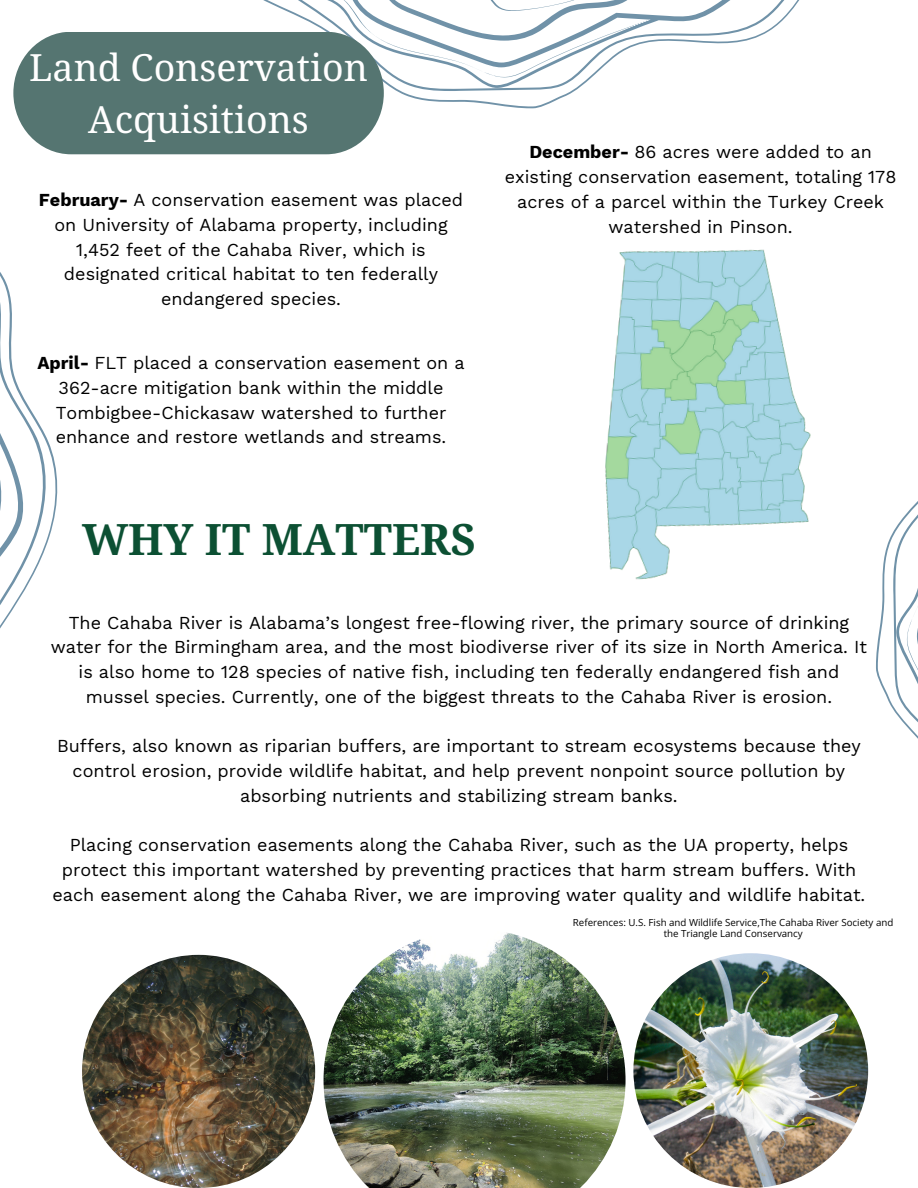
<style>
.page{position:relative;width:918px;height:1188px;background:#fff}
.page>*{position:absolute;margin:0;border:0;box-sizing:border-box;transform-origin:0 0}
.t1{font:700 43.35px "Noto Serif";color:#0c5033}
.t2{font:37.5px/51.8px "Noto Serif";color:#fff;text-align:center}
.t3{font:18px/24.8px "Work Sans";color:#000;text-align:center}
.t4{font:9.75px "Open Sans";color:#000}
.s1{font-weight:700}
</style>
<div class="page">
<svg style="left:60px;top:0;width:740px;height:108px"></svg>
<svg style="left:0;top:33px;width:59px;height:596px"></svg>
<div style="left:13px;top:32px;width:371px;height:122px;background:#557571;border-radius:59px"></div>
<svg style="left:876px;top:501px;width:42px;height:238px"></svg>
<img style="left:605px;top:249px;width:206px;height:331px">
<img style="left:82px;top:955px;width:233px;height:233px;border-radius:50%">
<img style="left:324px;top:933px;width:302px;height:255px">
<img style="left:633px;top:953px;width:235px;height:235px;border-radius:50%">
<p class="t2" style="left:29px;top:41px;width:340px">Land Conservation<br>Acquisitions</p>
<h2 class="t3" style="left:39px;top:187px;width:426px"><span class="s1">February-</span> A conservation easement was placed on University of Alabama property, including 1,452 feet of the Cahaba River, which is designated critical habitat to ten federally endangered species.</h2>
<h3 class="t3" style="left:37px;top:351px;width:429px"><span class="s1">April-</span> FLT placed a conservation easement on a 362-acre mitigation bank within the middle Tombigbee-Chickasaw watershed to further enhance and restore wetlands and streams.</h3>
<h3 class="t3" style="left:505px;top:140px;width:393px"><span class="s1">December-</span> 86 acres were added to an existing conservation easement, totaling 178 acres of a parcel within the Turkey Creek watershed in Pinson.</h3>
<h3 class="t1" style="left:82px;top:509px;width:396px">WHY IT MATTERS</h3>
<p class="t3" style="left:51px;top:610px;width:818px">The Cahaba River is Alabama’s longest free-flowing river, the primary source of drinking water for the Birmingham area, and the most biodiverse river of its size in North America. It is also home to 128 species of native fish, including ten federally endangered fish and mussel species. Currently, one of the biggest threats to the Cahaba River is erosion.</p>
<p class="t3" style="left:57px;top:734px;width:805px">Buffers, also known as riparian buffers, are important to stream ecosystems because they control erosion, provide wildlife habitat, and help prevent nonpoint source pollution by absorbing nutrients and stabilizing stream banks.</p>
<h3 class="t3" style="left:53px;top:833px;width:814px">Placing conservation easements along the Cahaba River, such as the UA property, helps protect this important watershed by preventing practices that harm stream buffers. With each easement along the Cahaba River, we are improving water quality and wildlife habitat.</h3>
<p class="t4" style="left:573px;top:915px;width:322px">References: U.S. Fish and Wildlife Service,The Cahaba River Society and</p>
<p class="t4" style="left:664px;top:927px;width:141px">the Triangle Land Conservancy</p>
</div>
